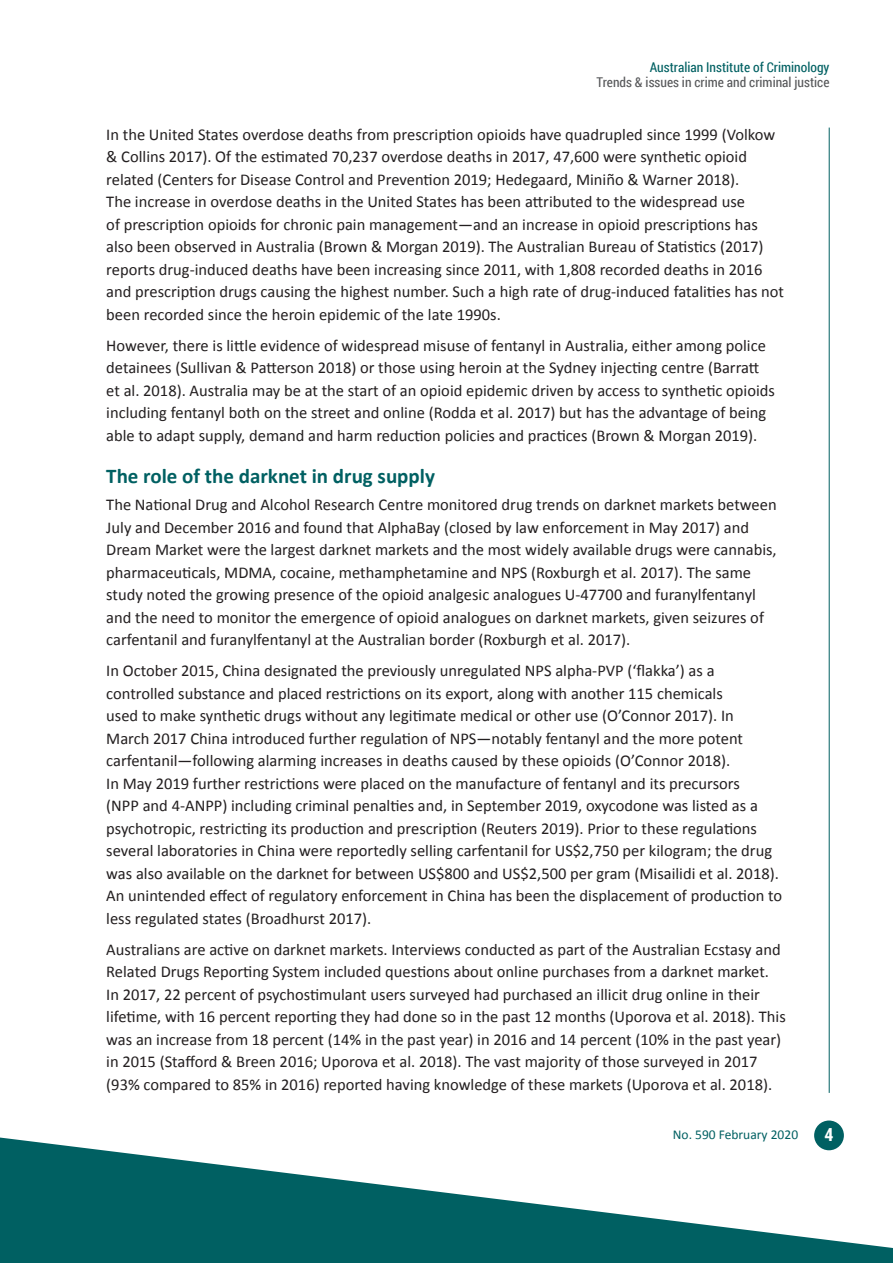
<style>
.page{position:relative;width:893px;height:1263px;background:#fff}
.page>*{position:absolute;margin:0;border:0;box-sizing:border-box;transform-origin:0 0}
.t1{font:700 21px "Calibri";color:#006062}
.t2{font:700 18px "Roboto Condensed";color:#fff}
.body{font:16.5px/22.5px "Calibri";color:#231f20}
.t3{font:13.5px "Roboto Condensed";color:#57585a}
.t4{font:13.5px "Roboto Condensed";color:#006062}
.t5{font:13.5px "Calibri";color:#006062}
</style>
<div class="page">
<hr style="left:829px;top:128px;width:1px;height:965px;background:#006062">
<div style="left:814px;top:1120px;width:30px;height:30px;background:#006062;border-radius:50%"></div>
<svg style="left:0;top:1137px;width:893px;height:126px;fill:#006062"></svg>
<p class="t4" style="left:650px;top:58px;width:181px">Australian Institute of Criminology</p>
<p class="t3" style="left:597px;top:73px;width:234px">Trends &amp; issues in crime and criminal justice</p>
<p class="body" style="left:106px;top:123px;width:679px">In the United States overdose deaths from prescription opioids have quadrupled since 1999 (Volkow &amp; Collins 2017). Of the estimated 70,237 overdose deaths in 2017, 47,600 were synthetic opioid related (Centers for Disease Control and Prevention 2019; Hedegaard, Miniño &amp; Warner 2018).<br>The increase in overdose deaths in the United States has been attributed to the widespread use<br>of prescription opioids for chronic pain management—and an increase in opioid prescriptions has also been observed in Australia (Brown &amp; Morgan 2019). The Australian Bureau of Statistics (2017) reports drug-induced deaths have been increasing since 2011, with 1,808 recorded deaths in 2016 and prescription drugs causing the highest number. Such a high rate of drug-induced fatalities has not been recorded since the heroin epidemic of the late 1990s.</p>
<p class="body" style="left:106px;top:334px;width:670px">However, there is little evidence of widespread misuse of fentanyl in Australia, either among police detainees (Sullivan &amp; Patterson 2018) or those using heroin at the Sydney injecting centre (Barratt et al. 2018). Australia may be at the start of an opioid epidemic driven by access to synthetic opioids including fentanyl both on the street and online (Rodda et al. 2017) but has the advantage of being able to adapt supply, demand and harm reduction policies and practices (Brown &amp; Morgan 2019).</p>
<h2 class="t1" style="left:106px;top:463px;width:330px">The role of the darknet in drug supply</h2>
<p class="body" style="left:106px;top:493px;width:672px">The National Drug and Alcohol Research Centre monitored drug trends on darknet markets between July and December 2016 and found that AlphaBay (closed by law enforcement in May 2017) and Dream Market were the largest darknet markets and the most widely available drugs were cannabis, pharmaceuticals, MDMA, cocaine, methamphetamine and NPS (Roxburgh et al. 2017). The same study noted the growing presence of the opioid analgesic analogues U-47700 and furanylfentanyl and the need to monitor the emergence of opioid analogues on darknet markets, given seizures of carfentanil and furanylfentanyl at the Australian border (Roxburgh et al. 2017).</p>
<p class="body" style="left:106px;top:659px;width:677px">In October 2015, China designated the previously unregulated NPS alpha-PVP (‘flakka’) as a controlled substance and placed restrictions on its export, along with another 115 chemicals<br>used to make synthetic drugs without any legitimate medical or other use (O’Connor 2017). In<br>March 2017 China introduced further regulation of NPS—notably fentanyl and the more potent carfentanil—following alarming increases in deaths caused by these opioids (O’Connor 2018).<br>In May 2019 further restrictions were placed on the manufacture of fentanyl and its precursors<br>(NPP and 4-ANPP) including criminal penalties and, in September 2019, oxycodone was listed as a psychotropic, restricting its production and prescription (Reuters 2019). Prior to these regulations several laboratories in China were reportedly selling carfentanil for US$2,750 per kilogram; the drug was also available on the darknet for between US$800 and US$2,500 per gram (Misailidi et al. 2018).<br>An unintended effect of regulatory enforcement in China has been the displacement of production to less regulated states (Broadhurst 2017).</p>
<p class="body" style="left:106px;top:938px;width:681px">Australians are active on darknet markets. Interviews conducted as part of the Australian Ecstasy and Related Drugs Reporting System included questions about online purchases from a darknet market.<br>In 2017, 22 percent of psychostimulant users surveyed had purchased an illicit drug online in their lifetime, with 16 percent reporting they had done so in the past 12 months (Uporova et al. 2018). This was an increase from 18 percent (14% in the past year) in 2016 and 14 percent (10% in the past year) in 2015 (Stafford &amp; Breen 2016; Uporova et al. 2018). The vast majority of those surveyed in 2017 (93% compared to 85% in 2016) reported having knowledge of these markets (Uporova et al. 2018).</p>
<p class="t5" style="left:673px;top:1126px;width:127px">No. 590 February 2020</p>
<p class="t2" style="left:824px;top:1122px;width:10px">4</p>
</div>
